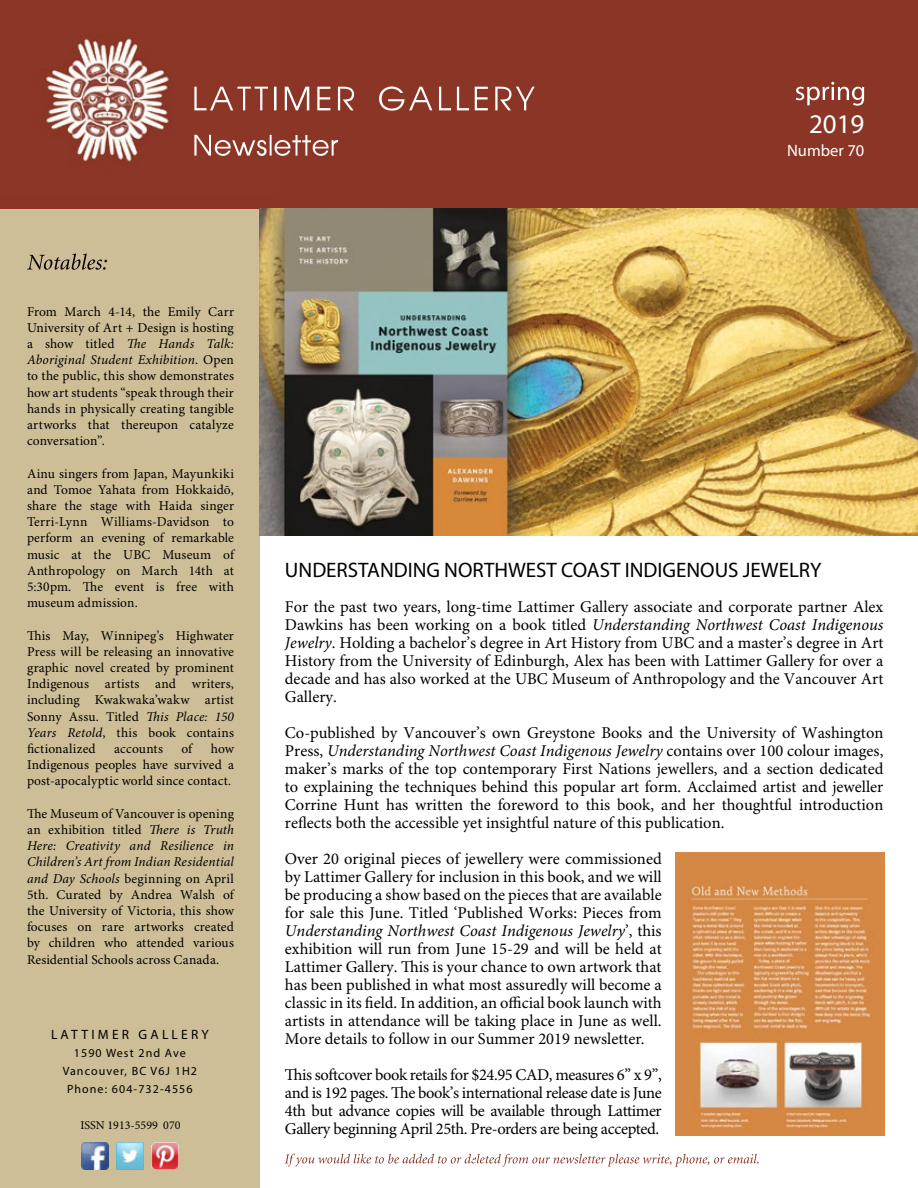
<style>
.page{position:relative;width:918px;height:1188px;background:#fff}
.page>*{position:absolute;margin:0;border:0;box-sizing:border-box;transform-origin:0 0}
.t1{font:27px "Myriad Pro";color:#fff}
.t2{font:21px "Myriad Pro";color:#000}
.t3{font:16.5px/18px "Minion Pro";color:#000;text-align:justify}
.t4{font:16.5px "Myriad Pro";color:#fff}
.t5{font:13.5px/16.2px "Minion Pro";letter-spacing:.01em;color:#000;text-align:justify}
.t6{font:13.5px "Myriad Pro";letter-spacing:.24em;color:#000}
.t7{font:12px/18px "Myriad Pro";letter-spacing:.09em;color:#000;text-align:center}
.t8{font:12px "Minion Pro";color:#000}
.s1{font-style:italic}
</style>
<div class="page">
<div style="left:0;top:60px;width:259px;height:1128px;background:#cebe97"></div>
<div style="left:0;top:0;width:918px;height:208px;background:#8a3525"></div>
<img style="left:45px;top:38px;width:227px;height:125px">
<img style="left:81px;top:1143px;width:27px;height:27px">
<img style="left:116px;top:1143px;width:28px;height:27px">
<img style="left:151px;top:1143px;width:28px;height:27px">
<svg style="left:194px;top:86px;width:341px;height:25px"></svg>
<svg style="left:194px;top:135px;width:144px;height:21px"></svg>
<svg style="left:27px;top:254px;width:80px;height:16px"></svg>
<img style="left:675px;top:853px;width:209px;height:282px">
<img style="left:259px;top:208px;width:659px;height:328px">
<svg style="left:285px;top:1154px;width:474px;height:13px"></svg>
<svg style="left:796px;top:82px;width:68px;height:24px"></svg>
<h1 class="t1" style="left:809px;top:107px;width:57px">2019</h1>
<p class="t4" style="left:787px;top:140px;width:79px">Number 70</p>
<p class="t5" style="left:27px;top:304px;width:209px">From March 4-14, the Emily Carr University of Art + Design is hosting a show titled <span class="s1">The Hands Talk:<br>Aboriginal Student Exhibition</span>. Open to the public, this show demonstrates how art students “speak through their hands in physically creating tangible artworks that thereupon catalyze conversation”.</p>
<p class="t5" style="left:27px;top:466px;width:209px">Ainu singers from Japan, Mayunkiki and Tomoe Yahata from Hokkaidō, share the stage with Haida singer Terri-Lynn Williams-Davidson to perform an evening of remarkable music at the UBC Museum of Anthropology on March 14th at 5:30pm. The event is free with museum admission.</p>
<p class="t5" style="left:27px;top:628px;width:209px">This May, Winnipeg’s Highwater Press will be releasing an innovative graphic novel created by prominent Indigenous artists and writers, including Kwakwaka’wakw artist Sonny Assu. Titled <span class="s1">This Place: 150<br>Years Retold</span>, this book contains fictionalized</p>
<p class="t5" style="left:27px;top:741px;width:208px;text-indent:184px">how Indigenous peoples have survived a post-apocalyptic world since contact.</p>
<p class="t5" style="left:27px;top:806px;width:209px">The Museum of Vancouver is opening an exhibition titled <span class="s1">There is Truth Here: Creativity and Resilience in Children’s Art from Indian Residential and Day Schools</span> beginning on April 5th. Curated by Andrea Walsh of the University of Victoria, this show focuses on rare artworks created by children who attended various Residential Schools across Canada.</p>
<p class="t5" style="left:114px;top:741px;width:50px">accounts</p>
<p class="t5" style="left:181px;top:741px;width:12px">of</p>
<p class="t6" style="left:51px;top:1026px;width:159px">LATTIMER GALLERY</p>
<p class="t7" style="left:63px;top:1044px;width:136px">1590 West 2nd Ave<br>Vancouver, BC V6J 1H2<br>Phone: 604-732-4556</p>
<p class="t8" style="left:81px;top:1118px;width:102px">ISSN 1913-5599 070</p>
<p class="t2" style="left:285px;top:557px;width:538px">UNDERSTANDING NORTHWEST COAST INDIGENOUS JEWELRY</p>
<p class="t3" style="left:285px;top:598px;width:600px">For the past two years, long-time Lattimer Gallery associate and corporate partner Alex Dawkins has been working on a book titled <span class="s1">Understanding Northwest Coast Indigenous Jewelry</span>. Holding a bachelor’s degree in Art History from UBC and a master’s degree in Art History from the University of Edinburgh, Alex has been with Lattimer Gallery for over a decade and has also worked at the UBC Museum of Anthropology and the Vancouver Art Gallery.</p>
<p class="t3" style="left:285px;top:724px;width:600px">Co-published by Vancouver’s own Greystone Books and the University of Washington Press, <span class="s1">Understanding Northwest Coast Indigenous Jewelry</span> contains over 100 colour images, maker’s marks of the top contemporary First Nations jewellers, and a section dedicated to explaining the techniques behind this popular art form. Acclaimed artist and jeweller Corrine Hunt has written the foreword to this book, and her thoughtful introduction reflects both the accessible yet insightful nature of this publication.</p>
<p class="t3" style="left:285px;top:850px;width:378px">Over 20 original pieces of jewellery were commissioned by Lattimer Gallery for inclusion in this book, and we will be producing a show based on the pieces that are available for sale this June. Titled ‘Published Works: Pieces from <span class="s1">Understanding Northwest Coast Indigenous Jewelry</span>’, this exhibition will run from June 15-29 and will be held at Lattimer Gallery. This is your chance to own artwork that has been published in what most assuredly will become a classic in its field. In addition, an official book launch with artists in attendance will be taking place in June as well.<br>More details to follow in our Summer 2019 newsletter.</p>
<p class="t3" style="left:285px;top:1066px;width:378px">This softcover book retails for $24.95 CAD, measures 6” x 9”, and is 192 pages. The book’s international release date is June 4th but advance copies will be available through Lattimer Gallery beginning April 25th. Pre-orders are being accepted.</p>
</div>
